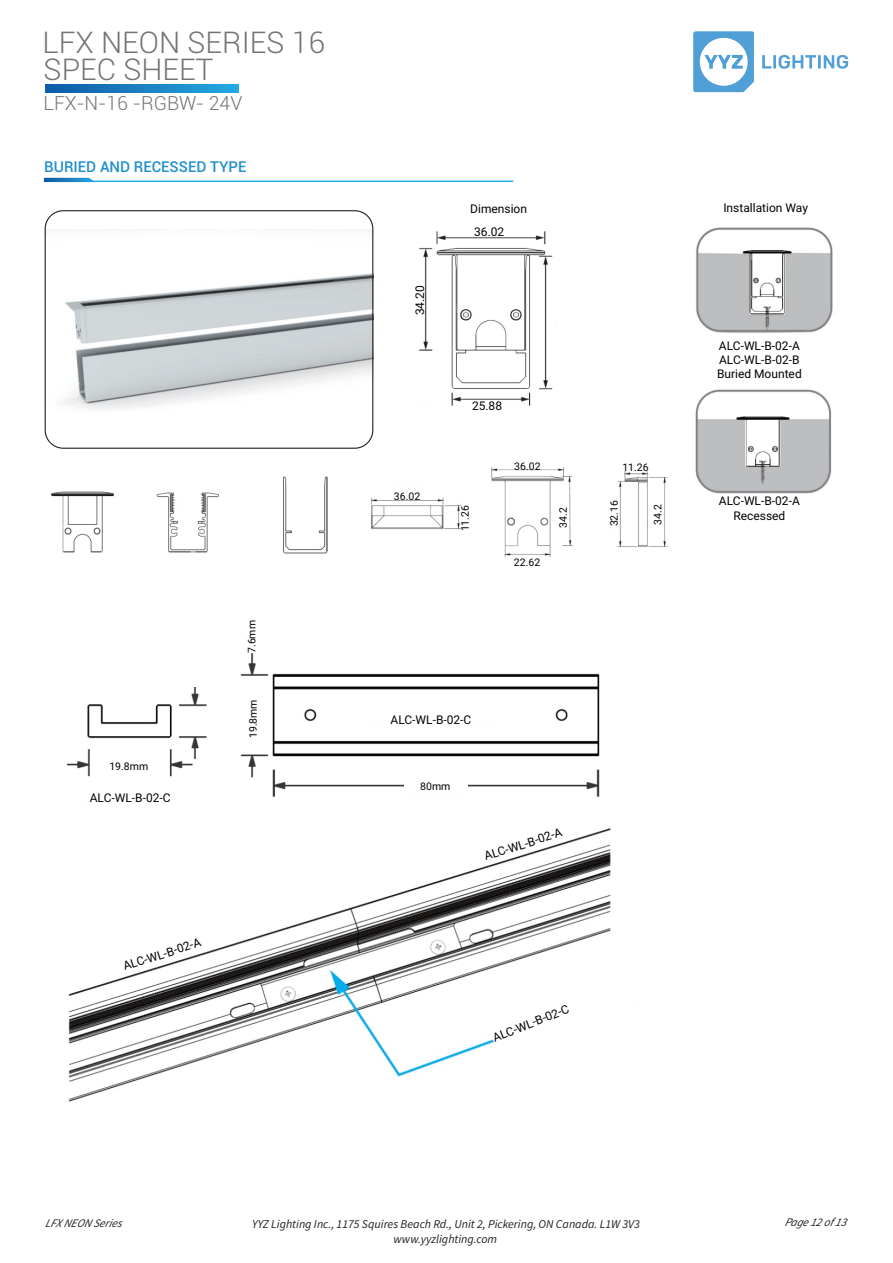
<style>
.page{position:relative;width:893px;height:1263px;background:#fff}
.page>*{position:absolute;margin:0;border:0;box-sizing:border-box;transform-origin:0 0}
.t1{font:300 30px/26.7px "Roboto";color:#747474}
.t2{font:300 19.5px "Roboto";color:#747474}
.t3{font:500 15px "Roboto";color:#1f8fcd}
.t4{font:12px/14.4px "Roboto";color:#020203}
.t5{font:italic 12px/15.1px "Source Sans Pro";color:#231f20;text-align:center}
.t6{font:italic 11.55px "Source Sans Pro";letter-spacing:-.01em;color:#231f20}
.t7{font:10.5px "Roboto";color:#020203}
</style>
<div class="page">
<svg style="left:693px;top:32px;width:61px;height:60px"></svg>
<svg style="left:762px;top:55px;width:86px;height:14px"></svg>
<img style="left:51px;top:476px;width:277px;height:78px">
<img style="left:696px;top:227px;width:137px;height:106px">
<svg style="left:45px;top:210px;width:328px;height:239px"></svg>
<hr style="left:44px;top:181px;width:469px;height:1px;background:#25ace3">
<svg style="left:44px;top:178px;width:52px;height:4px"></svg>
<img style="left:419px;top:231px;width:134px;height:175px">
<svg style="left:473px;top:231px;width:38px;height:5px"></svg>
<svg style="left:419px;top:296px;width:6px;height:15px"></svg>
<svg style="left:549px;top:317px;width:7px;height:15px"></svg>
<svg style="left:471px;top:404px;width:40px;height:2px"></svg>
<img style="left:695px;top:389px;width:137px;height:105px">
<img style="left:370px;top:467px;width:298px;height:91px">
<svg style="left:370px;top:544px;width:106px;height:14px"></svg>
<svg style="left:462px;top:501px;width:15px;height:30px"></svg>
<svg style="left:392px;top:487px;width:31px;height:12px"></svg>
<svg style="left:555px;top:499px;width:13px;height:27px"></svg>
<svg style="left:600px;top:497px;width:15px;height:33px"></svg>
<svg style="left:622px;top:467px;width:30px;height:3px"></svg>
<img style="left:66px;top:653px;width:545px;height:449px">
<svg style="left:94px;top:814px;width:469px;height:164px"></svg>
<svg style="left:489px;top:978px;width:122px;height:75px"></svg>
<div style="left:353px;top:705px;width:143px;height:19px;background:#fff"></div>
<div style="left:404px;top:772px;width:64px;height:21px;background:#fff"></div>
<div style="left:83px;top:785px;width:151px;height:29px;background:#fff"></div>
<div style="left:234px;top:682px;width:31px;height:68px;background:#fff"></div>
<div style="left:182px;top:648px;width:23px;height:39px;background:#fff"></div>
<div style="left:95px;top:754px;width:68px;height:23px;background:#fff"></div>
<svg style="left:45px;top:85px;width:194px;height:7px"></svg>
<h1 class="t1" style="left:42px;top:32px;width:284px">LFX NEON SERIES 16<br>SPEC SHEET</h1>
<h2 class="t2" style="left:43px;top:96px;width:201px">LFX-N-16 -RGBW- 24V</h2>
<p class="t3" style="left:44px;top:160px;width:204px">BURIED AND RECESSED TYPE</p>
<p class="t7" style="left:248px;top:653px;width:34px;rotate:-90deg">7.6mm</p>
<p class="t7" style="left:109px;top:762px;width:40px">19.8mm</p>
<p class="t4" style="left:90px;top:791px;width:82px">ALC-WL-B-02-C</p>
<p class="t7" style="left:249px;top:738px;width:40px;rotate:-90deg">19.8mm</p>
<p class="t4" style="left:122px;top:961px;width:82px;rotate:-18deg">ALC-WL-B-02-A</p>
<p class="t4" style="left:414px;top:315px;width:32px;rotate:-90deg">34.20</p>
<p class="t7" style="left:394px;top:492px;width:28px">36.02</p>
<p class="t4" style="left:470px;top:203px;width:58px">Dimension</p>
<p class="t4" style="left:474px;top:226px;width:32px">36.02</p>
<p class="t4" style="left:472px;top:400px;width:32px">25.88</p>
<p class="t7" style="left:461px;top:531px;width:28px;rotate:-90deg">11.26</p>
<p class="t7" style="left:514px;top:462px;width:28px">36.02</p>
<p class="t7" style="left:514px;top:558px;width:28px">22.62</p>
<p class="t7" style="left:622px;top:463px;width:28px">11.26</p>
<p class="t7" style="left:559px;top:528px;width:22px;rotate:-90deg">34.2</p>
<p class="t7" style="left:610px;top:526px;width:28px;rotate:-90deg">32.16</p>
<p class="t7" style="left:654px;top:525px;width:22px;rotate:-90deg">34.2</p>
<p class="t4" style="left:723px;top:202px;width:86px">Installation Way</p>
<p class="t4" style="left:717px;top:339px;width:86px">ALC-WL-B-02-A<br>ALC-WL-B-02-B<br>Buried Mounted</p>
<p class="t4" style="left:719px;top:495px;width:82px;text-align:center">ALC-WL-B-02-A<br>Recessed</p>
<p class="t4" style="left:391px;top:714px;width:82px">ALC-WL-B-02-C</p>
<p class="t7" style="left:420px;top:782px;width:32px">80mm</p>
<p class="t4" style="left:483px;top:851px;width:82px;rotate:-18deg">ALC-WL-B-02-A</p>
<p class="t4" style="left:491px;top:1032px;width:82px;rotate:-21deg">ALC-WL-B-02-C</p>
<p class="t6" style="left:45px;top:1218px;width:81px">LFX NEON Series</p>
<p class="t5" style="left:252px;top:1217px;width:389px">YYZ Lighting Inc., 1175 Squires Beach Rd., Unit 2, Pickering, ON Canada. L1W 3V3 www.yyzlighting.com</p>
<p class="t6" style="left:785px;top:1217px;width:66px">Page12of 13</p>
</div>
